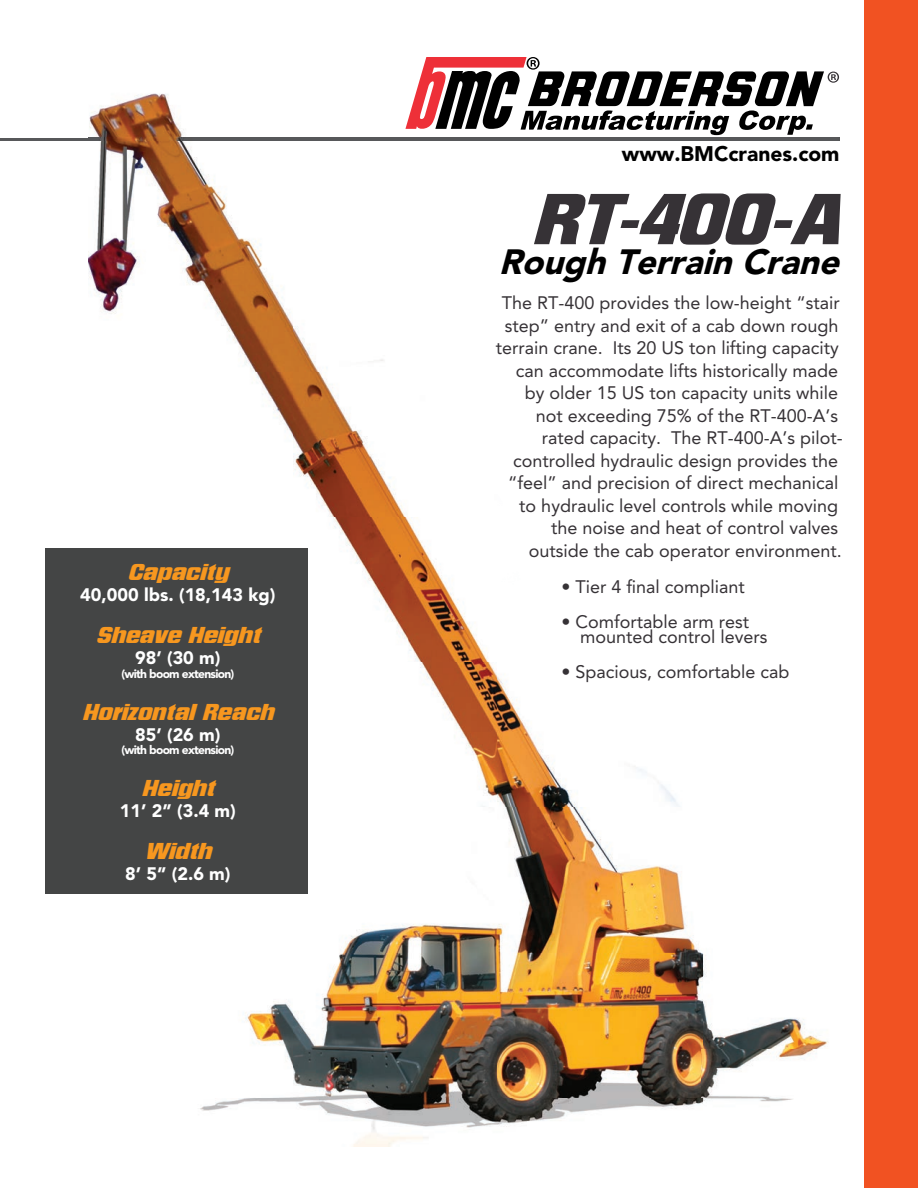
<style>
.page{position:relative;width:918px;height:1188px;background:#fff}
.page>*{position:absolute;margin:0;border:0;box-sizing:border-box;transform-origin:0 0}
.t1{font:italic 65.4px "Neographik";color:#363236}
.t2{font:italic 900 34.8px "Avenir";color:#000}
.t3{font:italic 21px "Neographik";color:#f7971f}
.t4{font:900 21px "Avenir";color:#000}
.t5{font:18px/22.5px "Avenir";color:#363236;text-align:right}
.t6{font:900 18px "Avenir";color:#fff}
.t7{font:900 12px "Avenir";letter-spacing:-.06em;color:#fff}
</style>
<div class="page">
<hr style="left:0;top:138px;width:89px;height:3px;background:#57585a">
<img style="left:89px;top:93px;width:751px;height:1053px">
<img style="left:89px;top:138px;width:751px;height:3px">
<div style="left:45px;top:549px;width:263px;height:345px;background:#444545"></div>
<div style="left:864px;top:0;width:54px;height:1188px;background:#f15222"></div>
<svg style="left:405px;top:57px;width:434px;height:78px"></svg>
<p class="t3" style="left:127px;top:559px;width:110px">Capacity</p>
<p class="t6" style="left:80px;top:584px;width:197px">40,000 lbs. (18,143 kg)</p>
<p class="t3" style="left:96px;top:622px;width:173px">SheaveHeight</p>
<p class="t6" style="left:135px;top:647px;width:87px">98’ (30 m)</p>
<p class="t7" style="left:121px;top:666px;width:114px">(with boom extension)</p>
<p class="t3" style="left:82px;top:699px;width:200px">HorizontalReach</p>
<p class="t6" style="left:135px;top:724px;width:87px">85’ (26 m)</p>
<p class="t7" style="left:121px;top:743px;width:114px">(with boom extension)</p>
<p class="t3" style="left:142px;top:775px;width:82px">Height</p>
<p class="t6" style="left:120px;top:800px;width:118px">11’ 2” (3.4 m)</p>
<p class="t3" style="left:144px;top:838px;width:76px">Width</p>
<p class="t6" style="left:125px;top:863px;width:107px">8’ 5” (2.6 m)</p>
<p class="t4" style="left:622px;top:141px;width:219px">www.BMCcranes.com</p>
<h1 class="t1" style="left:531px;top:179px;width:334px">RT-400-A</h1>
<h2 class="t2" style="left:499px;top:241px;width:352px">RoughTerrainCrane</h2>
<p class="t5" style="left:496px;top:292px;width:349px">The RT-400 provides the low-height “stair step” entry and exit of a cab down rough terrain crane. Its 20 US ton lifting capacity can accommodate lifts historically made<br>by older 15 US ton capacity units while<br>not exceeding 75% of the RT-400-A’s rated capacity. The RT-400-A’s pilot&shy;controlled hydraulic design provides the “feel” and precision of direct mechanical to hydraulic level controls while moving the noise and heat of control valves outside the cab operator environment.</p>
<p class="t5" style="left:562px;top:575px;width:185px">• Tier 4 final compliant</p>
<p class="t5" style="left:580px;top:614px;width:189px;line-height:15px;text-align:left;text-indent:-19px">• Comfortable arm rest mounted control levers</p>
<p class="t5" style="left:562px;top:661px;width:230px">• Spacious, comfortable cab</p>
</div>
